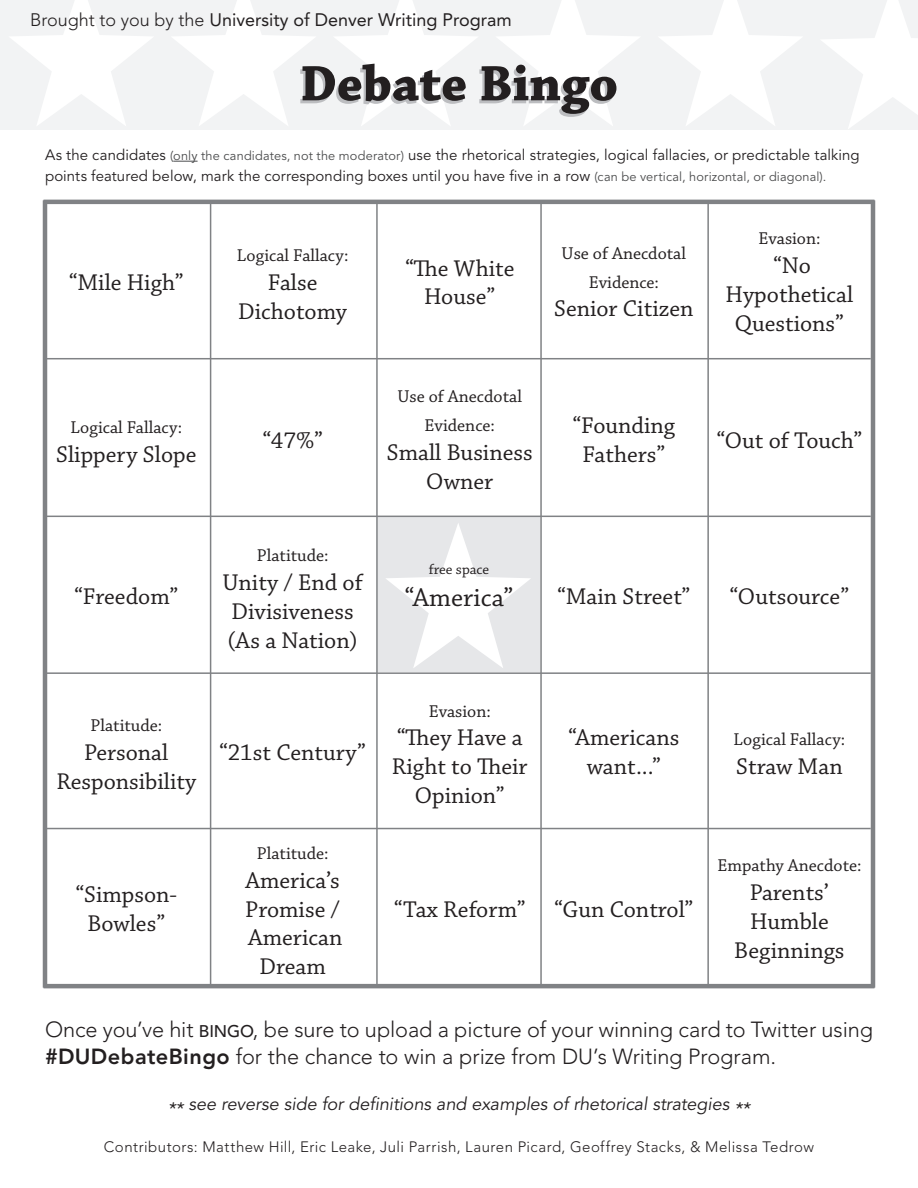
<style>
.page{position:relative;width:918px;height:1188px;background:#fff}
.page>*{position:absolute;margin:0;border:0;box-sizing:border-box;transform-origin:0 0}
.t1{font:700 52.5px "Chaparral Pro";color:#231f20}
.t2{font:27px "Chaparral Pro";color:#231f20}
.t3{font:24px/28.8px "Chaparral Pro";color:#231f20;text-align:center}
.t4{font:300 21.75px/26.1px "Avenir LT Std";letter-spacing:-.005em;color:#231f20}
.t5{font:18px "Chaparral Pro";color:#231f20}
.t6{font:italic 18px "Avenir LT Std";letter-spacing:-.005em;color:#231f20}
.t7{font:18px "Avenir LT Std";color:#231f20}
.t8{font:15px/21px "Avenir LT Std";letter-spacing:.005em;color:#231f20}
.t9{font:300 15px "Avenir LT Std";letter-spacing:.03em;color:#231f20}
.t10{font:15px "Chaparral Pro";color:#231f20}
.s1{font-weight:300}
.s2{font-size:12.75px;color:#4b4c4d}
.s3{font-weight:500;font-size:16.8px}
.s4{font-weight:800}
</style>
<div class="page">
<div style="left:0;top:0;width:828px;height:130px;background:#f2f3f4"></div>
<svg style="left:10px;top:0;width:142px;height:126px"></svg>
<svg style="left:172px;top:0;width:143px;height:125px"></svg>
<svg style="left:335px;top:0;width:142px;height:125px"></svg>
<svg style="left:497px;top:0;width:142px;height:126px"></svg>
<svg style="left:659px;top:0;width:143px;height:125px"></svg>
<svg style="left:822px;top:0;width:96px;height:130px"></svg>
<div style="left:377px;top:516px;width:163px;height:156px;background:#e6e7e9"></div>
<hr style="left:44px;top:200px;width:830px;height:4px;background:#808285">
<hr style="left:44px;top:984px;width:830px;height:4px;background:#808285">
<hr style="left:871px;top:200px;width:4px;height:788px;background:#808285">
<hr style="left:43px;top:200px;width:4px;height:788px;background:#808285">
<hr style="left:210px;top:202px;width:1px;height:784px;background:#808285">
<hr style="left:376px;top:202px;width:2px;height:784px;background:#808285">
<hr style="left:540px;top:202px;width:2px;height:784px;background:#808285">
<hr style="left:707px;top:202px;width:2px;height:784px;background:#808285">
<hr style="left:45px;top:358px;width:826px;height:1px;background:#808285">
<hr style="left:45px;top:516px;width:826px;height:1px;background:#808285">
<hr style="left:45px;top:672px;width:826px;height:2px;background:#808285">
<hr style="left:45px;top:828px;width:826px;height:1px;background:#808285">
<svg style="left:386px;top:523px;width:145px;height:145px"></svg>
<svg style="left:173px;top:161px;width:25px;height:1px"></svg>
<p class="t7" style="left:30px;top:9px;width:483px"><span class="s1">Brought to you by the</span> University of Denver Writing Program</p>
<p class="t1" style="left:300px;top:53px;width:320px">Debate Bingo</p>
<p class="t8" style="left:45px;top:145px;width:816px">As the candidates <span class="s2">(only the candidates, not the moderator)</span> use the rhetorical strategies, logical fallacies, or predictable talking points featured below, mark the corresponding boxes until you have five in a row <span class="s2">(can be vertical, horizontal, or diagonal).</span></p>
<p class="t3" style="left:69px;top:269px;width:116px">“Mile High”</p>
<p class="t5" style="left:237px;top:245px;width:113px">Logical Fallacy:</p>
<p class="t3" style="left:268px;top:269px;width:51px">False</p>
<p class="t3" style="left:238px;top:298px;width:110px">Dichotomy</p>
<p class="t3" style="left:405px;top:254px;width:111px">“The White<br>House”</p>
<p class="t5" style="left:562px;top:243px;width:126px">Use of Anecdotal</p>
<p class="t5" style="left:589px;top:272px;width:72px">Evidence:</p>
<p class="t3" style="left:554px;top:295px;width:141px">Senior Citizen</p>
<p class="t5" style="left:70px;top:417px;width:113px">Logical Fallacy:</p>
<p class="t3" style="left:56px;top:441px;width:142px">Slippery Slope</p>
<p class="t3" style="left:74px;top:583px;width:106px">“Freedom”</p>
<p class="t5" style="left:90px;top:715px;width:73px">Platitude:</p>
<p class="t3" style="left:84px;top:739px;width:86px">Personal</p>
<p class="t3" style="left:56px;top:768px;width:141px">Responsibility</p>
<p class="t3" style="left:75px;top:881px;width:103px">“Simpson-</p>
<p class="t3" style="left:87px;top:910px;width:79px">Bowles”</p>
<p class="t3" style="left:262px;top:426px;width:62px">“47%”</p>
<p class="t5" style="left:398px;top:386px;width:126px">Use of Anecdotal</p>
<p class="t5" style="left:425px;top:415px;width:72px">Evidence:</p>
<p class="t3" style="left:387px;top:439px;width:147px">Small Business<br>Owner</p>
<p class="t3" style="left:573px;top:412px;width:104px">“Founding</p>
<p class="t3" style="left:582px;top:441px;width:84px">Fathers”</p>
<p class="t5" style="left:257px;top:546px;width:73px">Platitude:</p>
<p class="t3" style="left:222px;top:569px;width:142px">Unity / End of<br>Divisiveness</p>
<p class="t3" style="left:228px;top:627px;width:132px">(As a Nation)</p>
<p class="t3" style="left:219px;top:739px;width:148px">“21st Century”</p>
<p class="t5" style="left:257px;top:843px;width:73px">Platitude:</p>
<p class="t3" style="left:246px;top:867px;width:96px">America’s</p>
<p class="t3" style="left:245px;top:896px;width:96px">Promise /</p>
<p class="t3" style="left:248px;top:924px;width:96px">American<br>Dream</p>
<p class="t10" style="left:429px;top:561px;width:62px">free space</p>
<p class="t2" style="left:404px;top:583px;width:111px">“America”</p>
<p class="t3" style="left:557px;top:583px;width:135px">“Main Street”</p>
<p class="t5" style="left:429px;top:701px;width:64px">Evasion:</p>
<p class="t3" style="left:392px;top:724px;width:137px">“They Have a<br>Right to Their<br>Opinion”</p>
<p class="t3" style="left:568px;top:724px;width:113px">“Americans want...”</p>
<p class="t3" style="left:394px;top:896px;width:134px">“Tax Reform”</p>
<p class="t3" style="left:554px;top:896px;width:141px">“Gun Control”</p>
<p class="t5" style="left:758px;top:229px;width:64px">Evasion:</p>
<p class="t3" style="left:773px;top:252px;width:39px">“No</p>
<p class="t3" style="left:726px;top:281px;width:129px">Hypothetical<br>Questions”</p>
<p class="t3" style="left:716px;top:426px;width:148px">“Out of Touch”</p>
<p class="t3" style="left:730px;top:583px;width:121px">“Outsource”</p>
<p class="t5" style="left:734px;top:730px;width:113px">Logical Fallacy:</p>
<p class="t3" style="left:736px;top:753px;width:108px">Straw Man</p>
<p class="t5" style="left:717px;top:856px;width:145px">Empathy Anecdote:</p>
<p class="t3" style="left:750px;top:879px;width:81px">Parents’</p>
<p class="t3" style="left:750px;top:908px;width:80px">Humble</p>
<p class="t3" style="left:734px;top:937px;width:112px">Beginnings</p>
<p class="t4" style="left:45px;top:1017px;width:829px">Once you’ve hit <span class="s3">bingo</span>, be sure to upload a picture of your winning card to Twitter using <span class="s4">#DUDebateBingo</span> for the chance to win a prize from DU’s Writing Program.</p>
<p class="t6" style="left:168px;top:1094px;width:584px">** see reverse side for definitions and examples of rhetorical strategies **</p>
<p class="t9" style="left:104px;top:1138px;width:712px">Contributors: Matthew Hill, Eric Leake, Juli Parrish, Lauren Picard, Geoffrey Stacks, &amp; Melissa Tedrow</p>
</div>
